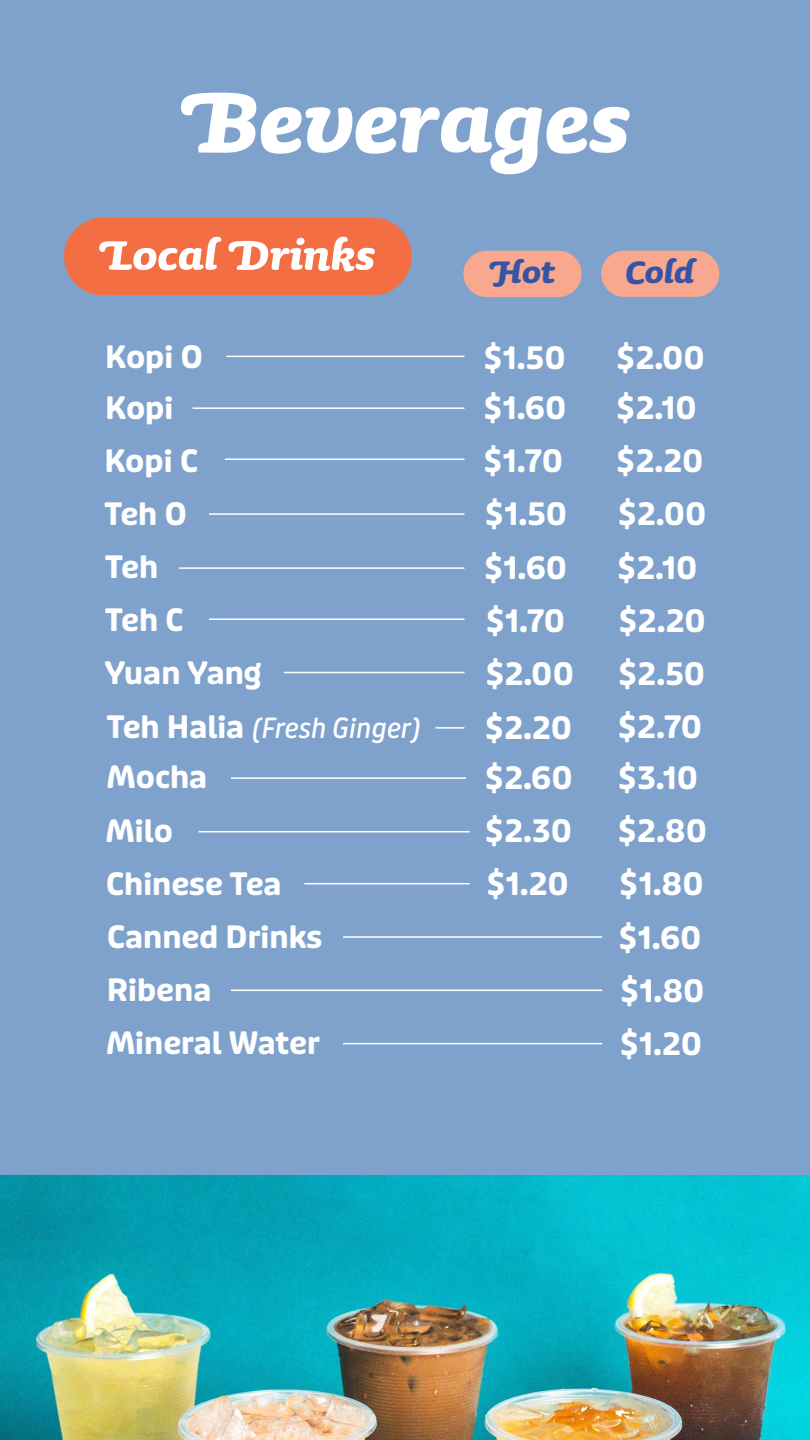
<style>
.page{position:relative;width:810px;height:1440px;background:#7fa2cd}
.page>*{position:absolute;margin:0;border:0;box-sizing:border-box;transform-origin:0 0}
.t1{font:108px "Sauna Pro Bold Italic Swash";color:#fff}
.t2{font:52.28px "Sauna Pro Bold Italic Swash";color:#fff}
.t3{font:39.6px "Sauna Pro Bold Italic Swash";color:#3554a5}
.t4{font:700 30.75px/53.2px "Puffin Display Soft";color:#fff}
.t5{font:italic 27.75px "Puffin Display Soft Medm";color:#fff}
.s1{font-family:"Sauna Pro";font-weight:700;font-style:italic}
.s2{font-family:"Puffin Display Soft";font-weight:700;font-style:normal;font-size:30.75px}
</style>
<div class="page">
<div style="left:64px;top:218px;width:348px;height:77px;background:#f36f43;border-radius:39px"></div>
<div style="left:463px;top:251px;width:119px;height:46px;background:#f7a88f;border-radius:23px"></div>
<div style="left:601px;top:251px;width:118px;height:46px;background:#f7a88f;border-radius:23px"></div>
<hr style="left:226px;top:356px;width:238px;height:1px;background:#fff">
<hr style="left:193px;top:407px;width:271px;height:2px;background:#fff">
<hr style="left:225px;top:459px;width:239px;height:1px;background:#fff">
<hr style="left:209px;top:513px;width:255px;height:2px;background:#fff">
<hr style="left:209px;top:618px;width:255px;height:2px;background:#fff">
<hr style="left:231px;top:777px;width:235px;height:2px;background:#fff">
<hr style="left:284px;top:672px;width:180px;height:1px;background:#fff">
<hr style="left:304px;top:883px;width:166px;height:1px;background:#fff">
<hr style="left:435px;top:727px;width:29px;height:2px;background:#fff">
<hr style="left:179px;top:567px;width:285px;height:2px;background:#fff">
<hr style="left:199px;top:831px;width:271px;height:1px;background:#fff">
<hr style="left:343px;top:936px;width:259px;height:2px;background:#fff">
<hr style="left:343px;top:1043px;width:259px;height:1px;background:#fff">
<hr style="left:231px;top:990px;width:371px;height:1px;background:#fff">
<img style="left:0;top:1176px;width:810px;height:264px">
<h1 class="t1" style="left:180px;top:57px;width:452px">Beverage<span class="s1">s</span></h1>
<h2 class="t2" style="left:99px;top:224px;width:278px">Local Drink<span class="s1">s</span></h2>
<p class="t3" style="left:489px;top:248px;width:68px">Hot</p>
<p class="t3" style="left:626px;top:248px;width:70px">Cold</p>
<p class="t4" style="left:105px;top:331px;width:99px">Kopi O</p>
<p class="t4" style="left:483px;top:332px;width:84px">$1.50</p>
<p class="t4" style="left:105px;top:382px;width:70px">Kopi</p>
<p class="t4" style="left:483px;top:382px;width:85px">$1.60</p>
<p class="t4" style="left:104px;top:435px;width:95px">Kopi C</p>
<p class="t4" style="left:483px;top:435px;width:82px">$1.70</p>
<p class="t4" style="left:104px;top:488px;width:84px">Teh O</p>
<p class="t4" style="left:484px;top:489px;width:84px">$1.50</p>
<p class="t4" style="left:105px;top:541px;width:55px">Teh</p>
<p class="t4" style="left:484px;top:542px;width:85px">$1.60</p>
<p class="t4" style="left:105px;top:595px;width:80px">Teh C</p>
<p class="t4" style="left:485px;top:595px;width:82px">$1.70</p>
<p class="t4" style="left:616px;top:333px;width:91px;line-height:50.4px">$2.00 $2.10</p>
<p class="t4" style="left:616px;top:435px;width:92px">$2.20 $2.00 $2.10 $2.20</p>
<p class="t4" style="left:105px;top:648px;width:158px">Yuan Yang</p>
<p class="t4" style="left:485px;top:648px;width:91px">$2.00</p>
<p class="t4" style="left:617px;top:648px;width:89px">$2.50</p>
<p class="t5" style="left:107px;top:712px;width:316px"><span class="s2">Teh Halia</span> (Fresh Ginger)</p>
<p class="t4" style="left:484px;top:702px;width:90px">$2.20</p>
<p class="t4" style="left:107px;top:752px;width:102px">Mocha</p>
<p class="t4" style="left:484px;top:752px;width:90px">$2.60</p>
<p class="t4" style="left:106px;top:805px;width:69px">Milo</p>
<p class="t4" style="left:484px;top:805px;width:89px">$2.30</p>
<p class="t4" style="left:106px;top:858px;width:177px">Chinese Tea</p>
<p class="t4" style="left:486px;top:859px;width:85px">$1.20</p>
<p class="t4" style="left:107px;top:911px;width:217px">Canned Drinks<br>Ribena</p>
<p class="t4" style="left:617px;top:703px;width:87px;line-height:50.4px">$2.70 $3.10</p>
<p class="t4" style="left:617px;top:805px;width:92px">$2.80 $1.80 $1.60 $1.80</p>
<p class="t4" style="left:106px;top:1018px;width:215px">Mineral Water</p>
<p class="t4" style="left:619px;top:1018px;width:85px">$1.20</p>
</div>
